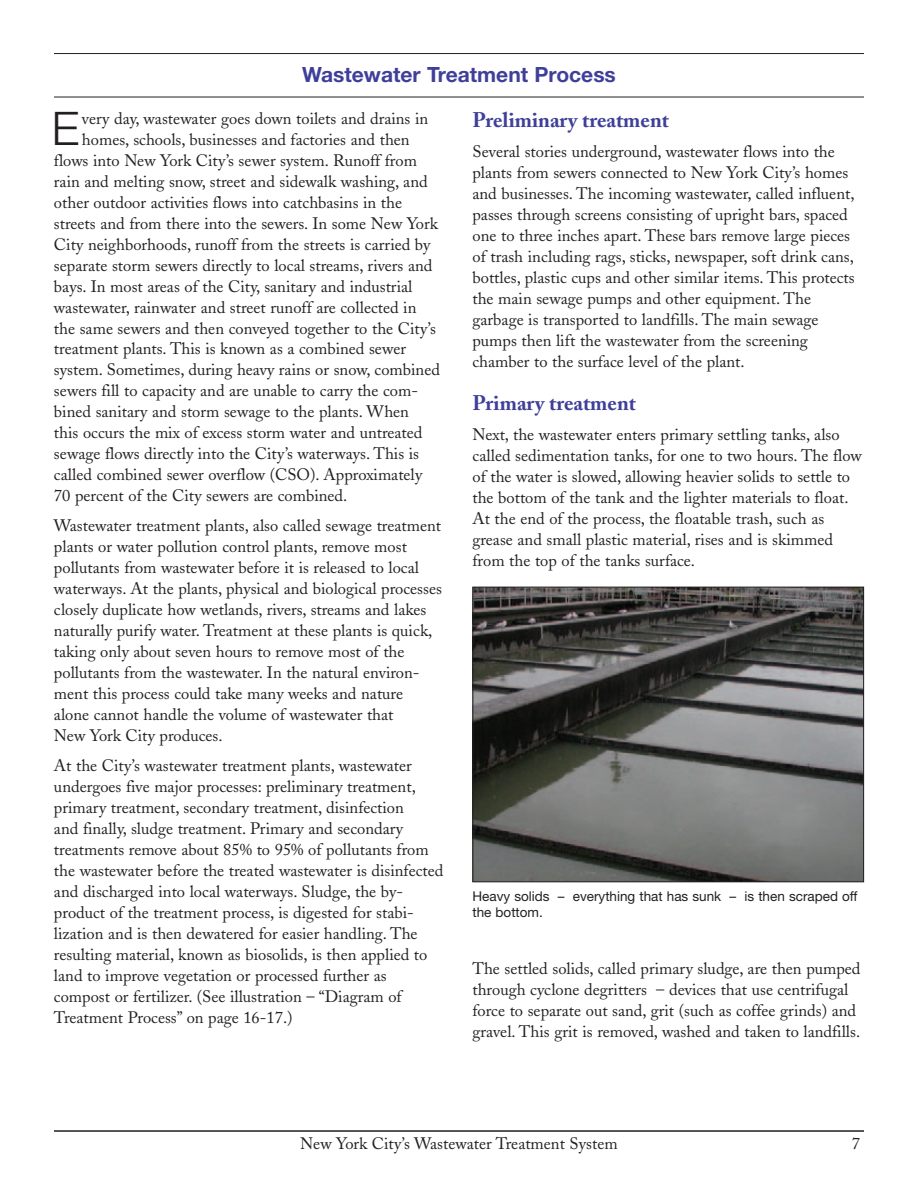
<style>
.page{position:relative;width:918px;height:1188px;background:#fff}
.page>*{position:absolute;margin:0;border:0;box-sizing:border-box;transform-origin:0 0}
.t1{font:300 46.35px "Helvetica Neue";color:#231f20}
.t2{font:700 21px "Adobe Caslon";color:#3f3f9a}
.t3{font:700 21px "Helvetica Neue";color:#3f3f9a}
.t4{font:16.5px/21px "Adobe Caslon";color:#231f20}
.t5{font:13.5px/16.5px "Helvetica Neue";color:#231f20}
</style>
<div class="page">
<hr style="left:54px;top:1130px;width:810px;height:2px;background:#231f20">
<hr style="left:54px;top:53px;width:810px;height:1px;background:#231f20">
<hr style="left:54px;top:97px;width:810px;height:1px;background:#231f20">
<img style="left:474px;top:589px;width:388px;height:291px">
<div style="left:472px;top:587px;width:392px;height:295px;border:1px solid #231f20"></div>
<p class="t3" style="left:302px;top:67px;width:315px">Wastewater Treatment Process</p>
<h1 class="t1" style="left:52px;top:111px;width:29px">E</h1>
<p class="t4" style="left:82px;top:109px;width:348px">very day, wastewater goes down toilets and drains in</p>
<p class="t4" style="left:82px;top:130px;width:329px">homes, schools, businesses and factories and then</p>
<p class="t4" style="left:54px;top:151px;width:365px">flows into New York City’s sewer system. Runoff from</p>
<p class="t4" style="left:54px;top:172px;width:375px">rain and melting snow, street and sidewalk washing, and</p>
<p class="t4" style="left:54px;top:193px;width:350px">other outdoor activities flows into catchbasins in the</p>
<p class="t4" style="left:54px;top:214px;width:385px">streets and from there into the sewers. In some New York</p>
<p class="t4" style="left:54px;top:235px;width:378px">City neighborhoods, runoff from the streets is carried by</p>
<p class="t4" style="left:54px;top:256px;width:380px">separate storm sewers directly to local streams, rivers and</p>
<p class="t4" style="left:54px;top:277px;width:360px">bays. In most areas of the City, sanitary and industrial</p>
<p class="t4" style="left:54px;top:298px;width:364px">wastewater, rainwater and street runoff are collected in</p>
<p class="t4" style="left:54px;top:319px;width:383px">the same sewers and then conveyed together to the City’s</p>
<p class="t4" style="left:54px;top:340px;width:354px">treatment plants. This is known as a combined sewer</p>
<p class="t4" style="left:54px;top:361px;width:388px">system. Sometimes, during heavy rains or snow, combined</p>
<p class="t4" style="left:54px;top:382px;width:366px">sewers fill to capacity and are unable to carry the com-</p>
<p class="t4" style="left:54px;top:403px;width:357px">bined sanitary and storm sewage to the plants. When</p>
<p class="t4" style="left:54px;top:424px;width:370px">this occurs the mix of excess storm water and untreated</p>
<p class="t4" style="left:54px;top:445px;width:367px">sewage flows directly into the City’s waterways. This is</p>
<p class="t4" style="left:54px;top:466px;width:370px">called combined sewer overflow (CSO). Approximately</p>
<p class="t4" style="left:54px;top:487px;width:295px">70 percent of the City sewers are combined.</p>
<p class="t4" style="left:54px;top:517px;width:389px">Wastewater treatment plants, also called sewage treatment plants or water pollution control plants, remove most pollutants from wastewater before it is released to local waterways. At the plants, physical and biological processes closely duplicate how wetlands, rivers, streams and lakes naturally purify water. Treatment at these plants is quick, taking only about seven hours to remove most of the pollutants from the wastewater. In the natural environ&shy;ment this process could take many weeks and nature alone cannot handle the volume of wastewater that<br>New York City produces.</p>
<p class="t4" style="left:54px;top:757px;width:391px">At the City’s wastewater treatment plants, wastewater undergoes five major processes: preliminary treatment, primary treatment, secondary treatment, disinfection<br>and finally, sludge treatment. Primary and secondary treatments remove about 85% to 95% of pollutants from the wastewater before the treated wastewater is disinfected and discharged into local waterways. Sludge, the by&shy;product of the treatment process, is digested for stabi&shy;lization and is then dewatered for easier handling. The resulting material, known as biosolids, is then applied to land to improve vegetation or processed further as compost or fertilizer. (See illustration – “Diagram of Treatment Process” on page 16-17.)</p>
<p class="t2" style="left:472px;top:111px;width:198px">Preliminary treatment</p>
<p class="t4" style="left:472px;top:143px;width:384px">Several stories underground, wastewater flows into the plants from sewers connected to New York City’s homes and businesses. The incoming wastewater, called influent, passes through screens consisting of upright bars, spaced one to three inches apart. These bars remove large pieces of trash including rags, sticks, newspaper, soft drink cans, bottles, plastic cups and other similar items. This protects the main sewage pumps and other equipment. The garbage is transported to landfills. The main sewage pumps then lift the wastewater from the screening chamber to the surface level of the plant.</p>
<p class="t2" style="left:472px;top:395px;width:165px">Primary treatment</p>
<p class="t4" style="left:472px;top:426px;width:391px">Next, the wastewater enters primary settling tanks, also called sedimentation tanks, for one to two hours. The flow of the water is slowed, allowing heavier solids to settle to the bottom of the tank and the lighter materials to float.<br>At the end of the process, the floatable trash, such as grease and small plastic material, rises and is skimmed from the top of the tanks surface.</p>
<p class="t5" style="left:472px;top:889px;width:387px">Heavy solids – everything that has sunk – is then scraped off the bottom.</p>
<p class="t4" style="left:472px;top:960px;width:390px">The settled solids, called primary sludge, are then pumped through cyclone degritters – devices that use centrifugal force to separate out sand, grit (such as coffee grinds) and gravel. This grit is removed, washed and taken to landfills.</p>
<p class="t4" style="left:300px;top:1135px;width:319px">New York City’s Wastewater Treatment System</p>
<p class="t4" style="left:852px;top:1135px;width:10px">7</p>
</div>
